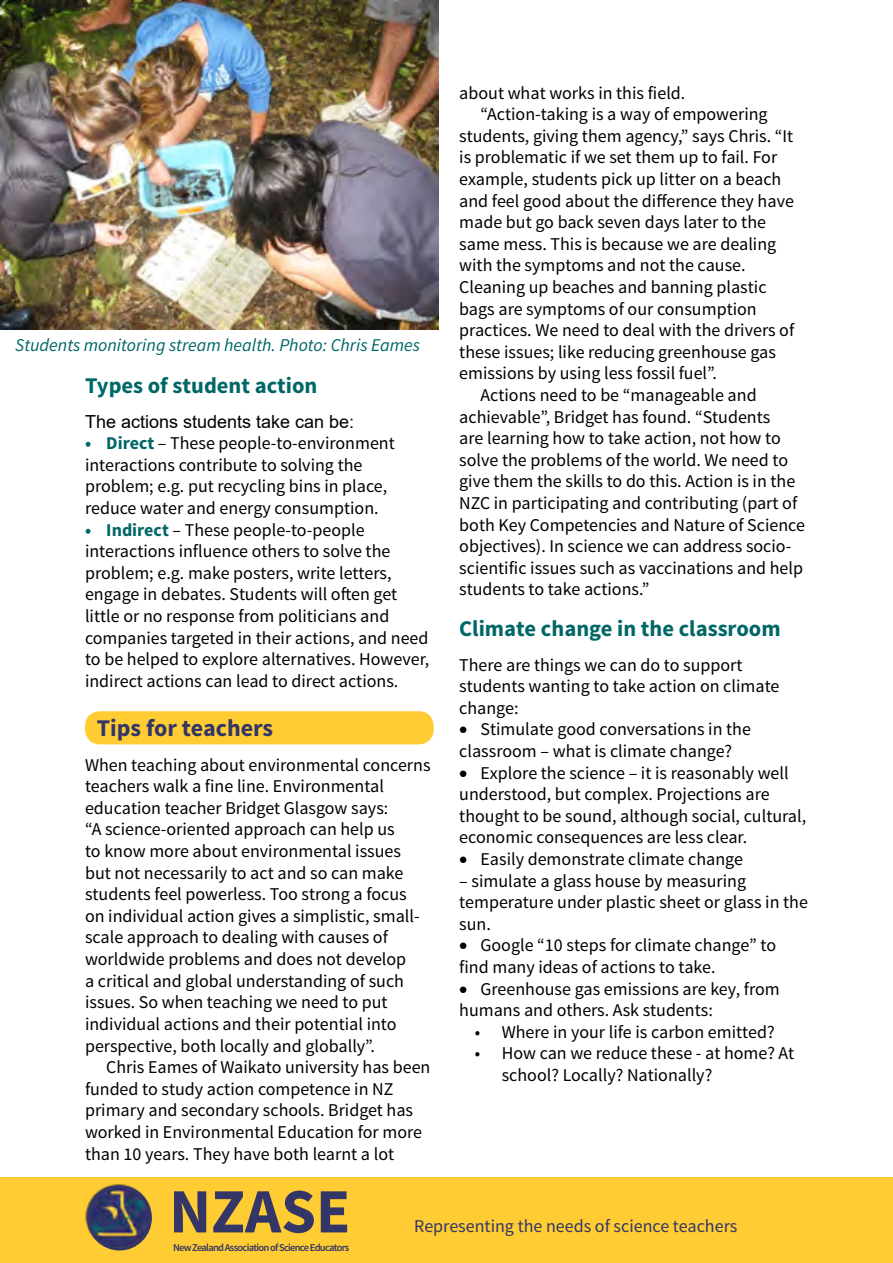
<style>
.page{position:relative;width:893px;height:1263px;background:#fff}
.page>*{position:absolute;margin:0;border:0;box-sizing:border-box;transform-origin:0 0}
.t1{font:700 63px "Source Sans Pro";color:#333666}
.t2{font:700 24px "Source Sans Pro";color:#333666}
.Sub_head_teal{font:700 22.5px "Source Sans Pro";color:#066}
.t3{font:18px/21.6px "Source Sans Pro";color:#000}
.t4{font:italic 18px "Source Sans Pro";color:#066}
.t5{font:18px "Source Sans Pro";color:#333666}
.t6{font:18px "Arial";color:#000}
.t7{font:600 10.5px "Source Sans Pro";letter-spacing:-.07em;color:#333666}
.s1{font-weight:700;color:#066}
</style>
<div class="page">
<div style="left:0;top:1178px;width:893px;height:85px;background:#fc3"></div>
<img style="left:82px;top:1177px;width:78px;height:73px">
<div style="left:87px;top:1185px;width:65px;height:65px;border:3px solid #333666;border-radius:50%"></div>
<img style="left:0;top:0;width:439px;height:329px">
<div style="left:85px;top:711px;width:349px;height:33px;background:#fc3;border-radius:15px"></div>
<p class="t4" style="left:15px;top:334px;width:406px">Students monitoring stream health. Photo: Chris Eames</p>
<p class="Sub_head_teal" style="left:85px;top:371px;width:234px">Types of student action</p>
<p class="t6" style="left:85px;top:409px;width:271px">The actions students take can be:</p>
<p class="t3" style="left:85px;top:433px;width:311px"><span class="s1">• Direct</span> – These people-to-environment interactions contribute to solving the problem; e.g. put recycling bins in place, reduce water and energy consumption.</p>
<p class="t3" style="left:85px;top:519px;width:346px"><span class="s1">• Indirect</span> – These people-to-people interactions influence others to solve the problem; e.g. make posters, write letters, engage in debates. Students will often get little or no response from politicians and companies targeted in their actions, and need to be helped to explore alternatives. However, indirect actions can lead to direct actions.</p>
<p class="t2" style="left:97px;top:713px;width:178px">Tips for teachers</p>
<p class="t3" style="left:85px;top:754px;width:347px">When teaching about environmental concerns teachers walk a fine line. Environmental education teacher Bridget Glasgow says:<br>“A science-oriented approach can help us<br>to know more about environmental issues but not necessarily to act and so can make students feel powerless. Too strong a focus on individual action gives a simplistic, small&shy;scale approach to dealing with causes of worldwide problems and does not develop<br>a critical and global understanding of such issues. So when teaching we need to put individual actions and their potential into perspective, both locally and globally”.</p>
<p class="t3" style="left:85px;top:1057px;width:347px;text-indent:21px">Chris Eames of Waikato university has been funded to study action competence in NZ primary and secondary schools. Bridget has worked in Environmental Education for more than 10 years. They have both learnt a lot</p>
<p class="t3" style="left:459px;top:82px;width:228px">about what works in this field.</p>
<p class="t3" style="left:480px;top:104px;width:289px">“Action-taking is a way of empowering</p>
<p class="t3" style="left:459px;top:125px;width:335px">students, giving them agency,” says Chris. “It</p>
<p class="t3" style="left:459px;top:147px;width:319px">is problematic if we set them up to fail. For</p>
<p class="t3" style="left:459px;top:168px;width:324px">example, students pick up litter on a beach</p>
<p class="t3" style="left:459px;top:190px;width:336px">and feel good about the difference they have</p>
<p class="t3" style="left:459px;top:212px;width:308px">made but go back seven days later to the</p>
<p class="t3" style="left:459px;top:233px;width:318px">same mess. This is because we are dealing</p>
<p class="t3" style="left:459px;top:255px;width:288px">with the symptoms and not the cause.</p>
<p class="t3" style="left:459px;top:276px;width:309px">Cleaning up beaches and banning plastic</p>
<p class="t3" style="left:459px;top:298px;width:299px">bags are symptoms of our consumption</p>
<p class="t3" style="left:459px;top:320px;width:336px">practices. We need to deal with the drivers of</p>
<p class="t3" style="left:459px;top:341px;width:318px">these issues; like reducing greenhouse gas</p>
<p class="t3" style="left:459px;top:363px;width:259px">emissions by using less fossil fuel”.</p>
<p class="t3" style="left:480px;top:384px;width:278px">Actions need to be “manageable and</p>
<p class="t3" style="left:459px;top:406px;width:313px">achievable”, Bridget has found. “Students</p>
<p class="t3" style="left:459px;top:428px;width:323px">are learning how to take action, not how to</p>
<p class="t3" style="left:459px;top:449px;width:330px">solve the problems of the world. We need to</p>
<p class="t3" style="left:459px;top:471px;width:338px">give them the skills to do this. Action is in the</p>
<p class="t3" style="left:459px;top:492px;width:340px">NZC in participating and contributing (part of</p>
<p class="t3" style="left:459px;top:514px;width:347px">both Key Competencies and Nature of Science</p>
<p class="t3" style="left:459px;top:536px;width:334px">objectives). In science we can address socio-</p>
<p class="t3" style="left:459px;top:557px;width:345px">scientific issues such as vaccinations and help</p>
<p class="t3" style="left:459px;top:579px;width:192px">students to take actions.”</p>
<p class="Sub_head_teal" style="left:459px;top:614px;width:323px">Climate change in the classroom</p>
<p class="t3" style="left:459px;top:654px;width:322px">There are things we can do to support students wanting to take action on climate change:</p>
<p class="t3" style="left:459px;top:719px;width:293px">• Stimulate good conversations in the classroom – what is climate change?</p>
<p class="t3" style="left:459px;top:762px;width:348px">• Explore the science – it is reasonably well understood, but complex. Projections are thought to be sound, although social, cultural, economic consequences are less clear.</p>
<p class="t3" style="left:459px;top:848px;width:285px">• Easily demonstrate climate change</p>
<p class="t3" style="left:459px;top:870px;width:350px">– simulate a glass house by measuring temperature under plastic sheet or glass in the sun.</p>
<p class="t3" style="left:459px;top:935px;width:318px">• Google “10 steps for climate change” to find many ideas of actions to take.</p>
<p class="t3" style="left:459px;top:978px;width:322px">• Greenhouse gas emissions are key, from humans and others. Ask students:</p>
<p class="t3" style="left:475px;top:1021px;width:301px">• Where in your life is carbon emitted?</p>
<p class="t3" style="left:502px;top:1043px;width:294px;text-indent:-27px">• How can we reduce these - at home? At school? Locally? Nationally?</p>
<h1 class="t1" style="left:169px;top:1171px;width:183px">NZASE</h1>
<p class="t7" style="left:173px;top:1241px;width:178px">New Zealand Association of Science Educators</p>
<p class="t5" style="left:414px;top:1215px;width:325px">Representing the needs of science teachers</p>
</div>
